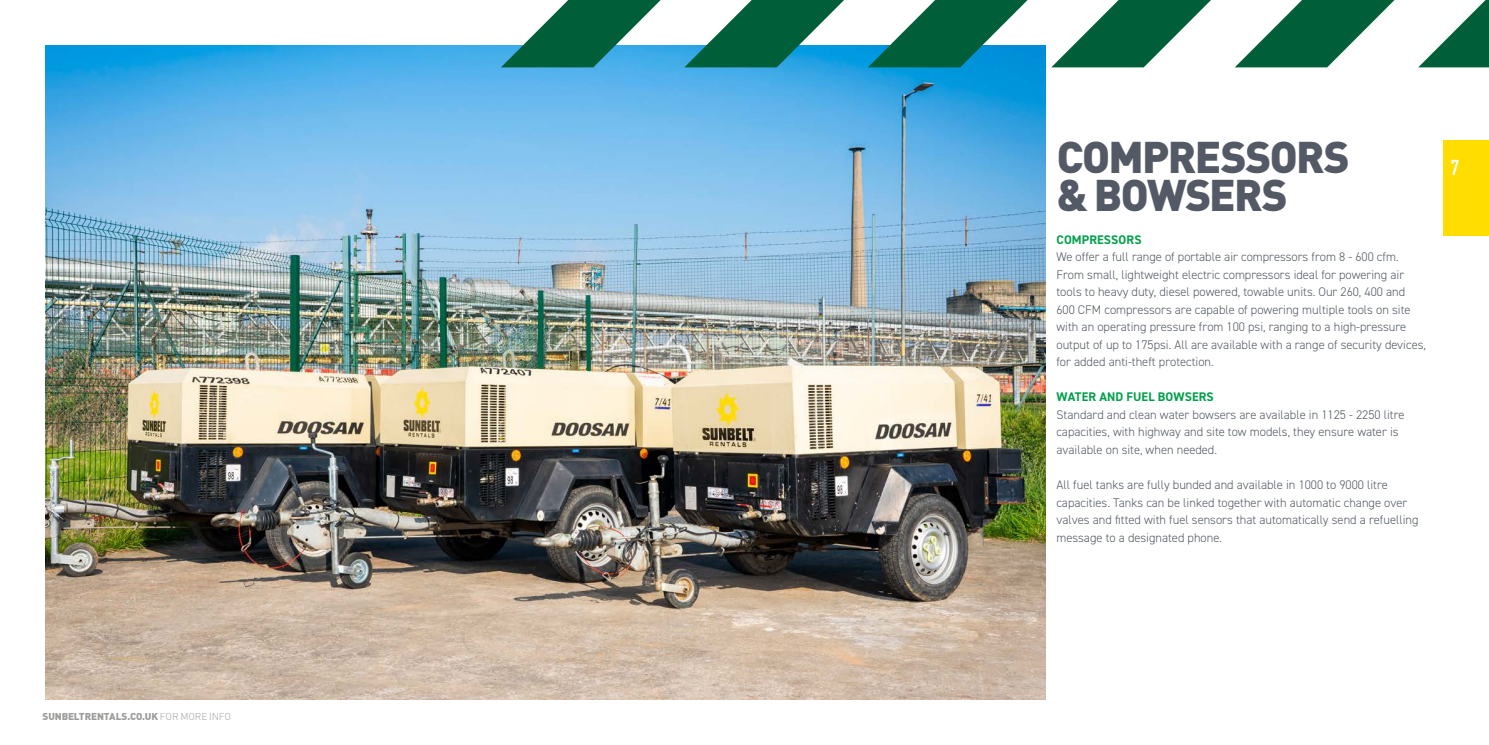
<style>
.page{position:relative;width:1489px;height:745px;background:#fff}
.page>*{position:absolute;margin:0;border:0;box-sizing:border-box;transform-origin:0 0}
.t1{font:900 43.75px/37.5px "DINOT";letter-spacing:-.04em;color:#545a65}
.t2{font:700 condensed 21.25px "DINOT";color:#fff}
.t3{font:300 12.5px/17.5px "DIN2014";color:#545a65}
.t4{font:700 12.5px "DIN2014";letter-spacing:.01em;color:#00a04b}
.t5{font:900 10px "DINOT";letter-spacing:-.015em;color:#9d9d9c}
.s1{font-weight:300}
</style>
<div class="page">
<img style="left:45px;top:45px;width:1000px;height:654px">
<svg style="left:1051px;top:0;width:159px;height:67px"></svg>
<svg style="left:867px;top:0;width:160px;height:67px"></svg>
<svg style="left:684px;top:0;width:160px;height:67px"></svg>
<svg style="left:501px;top:0;width:159px;height:67px"></svg>
<svg style="left:1235px;top:0;width:159px;height:67px"></svg>
<svg style="left:1418px;top:0;width:70px;height:67px"></svg>
<div style="left:1443px;top:140px;width:45px;height:96px;background:#fd0"></div>
<p class="t5" style="left:43px;top:709px;width:190px">SUNBELTRENTALS.CO.UK <span class="s1">FOR MORE INFO</span></p>
<h1 class="t1" style="left:1056px;top:137px;width:295px">COMPRESSORS &amp; BOWSERS</h1>
<p class="t4" style="left:1056px;top:231px;width:86px">COMPRESSORS</p>
<p class="t3" style="left:1056px;top:248px;width:371px">We offer a full range of portable air compressors from 8 - 600 cfm.<br>From small, lightweight electric compressors ideal for powering air tools to heavy duty, diesel powered, towable units. Our 260, 400 and 600 CFM compressors are capable of powering multiple tools on site with an operating pressure from 100 psi, ranging to a high-pressure output of up to 175psi. All are available with a range of security devices, for added anti-theft protection.</p>
<p class="t4" style="left:1056px;top:388px;width:159px">WATER AND FUEL BOWSERS</p>
<p class="t3" style="left:1056px;top:405px;width:349px">Standard and clean water bowsers are available in 1125 - 2250 litre capacities, with highway and site tow models, they ensure water is available on site, when needed.</p>
<p class="t3" style="left:1056px;top:475px;width:363px">All fuel tanks are fully bunded and available in 1000 to 9000 litre capacities. Tanks can be linked together with automatic change over valves and fitted with fuel sensors that automatically send a refuelling message to a designated phone.</p>
<h2 class="t2" style="left:1450px;top:152px;width:10px">7</h2>
</div>
